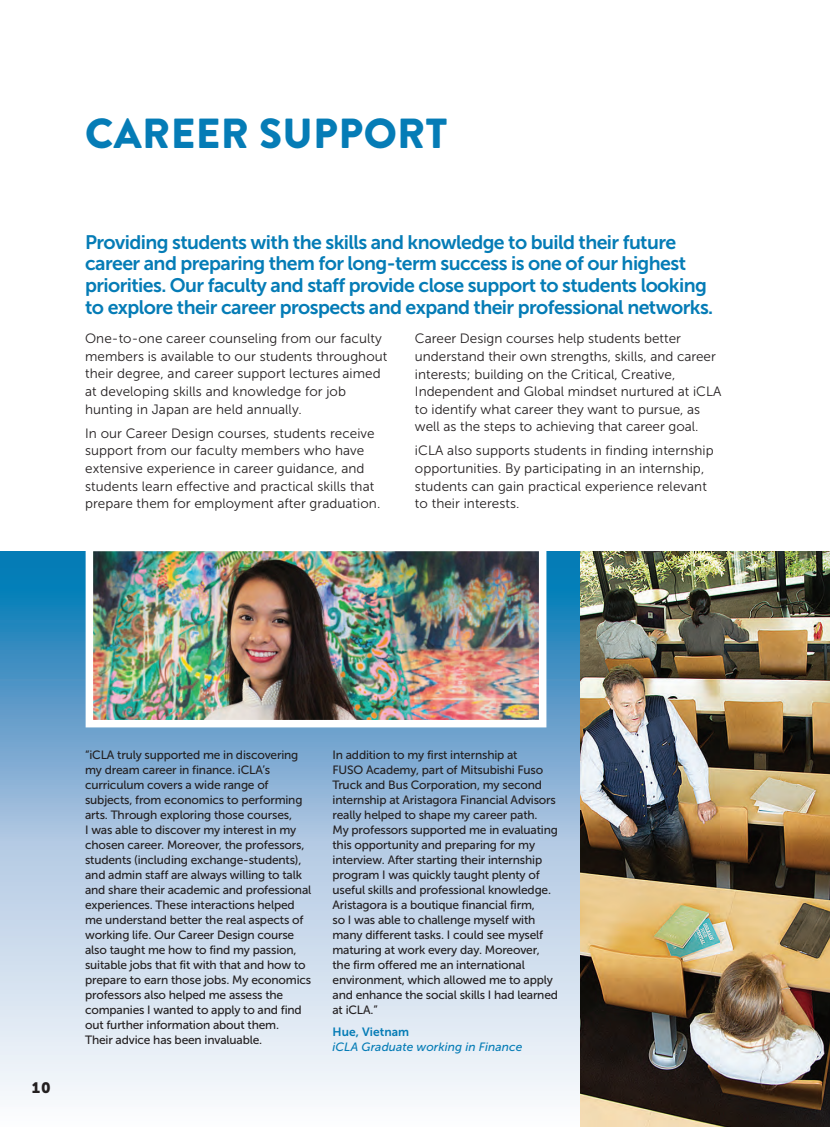
<style>
.page{position:relative;width:830px;height:1127px;background:#fff}
.page>*{position:absolute;margin:0;border:0;box-sizing:border-box;transform-origin:0 0}
.iCLA_MainHeading{font:900 42px "Brandon Grotesque";letter-spacing:.01em;color:#057cb6}
.iCLA_Highlight{font:19.5px/21.8px "Museo Sans 700";letter-spacing:-.03em;color:#057cb6}
.t1{font:15px "Museo Sans 900";color:#231f20}
.iCLA_Body{font:13.5px/17.7px "Museo Sans 300";letter-spacing:.005em;color:#231f20}
.iCLA_Body-2{font:12px/15px "Museo Sans 500";letter-spacing:-.015em;color:#231f20}
.iCLA_Body-3{font:italic 12px/15px "Museo Sans 500";letter-spacing:.005em;color:#057cb6}
.s1{font-family:"Museo Sans 700";font-style:normal}
</style>
<div class="page">
<img style="left:579px;top:551px;width:250px;height:576px">
<svg style="left:0;top:551px;width:579px;height:545px;background:#b1cce4"></svg>
<img style="left:95px;top:553px;width:442px;height:165px">
<div style="left:86px;top:544px;width:460px;height:183px;border:8px solid #fff"></div>
<p class="iCLA_MainHeading" style="left:85px;top:104px;width:363px">CAREER SUPPORT</p>
<p class="iCLA_Highlight" style="left:85px;top:231px;width:629px">Providing students with the skills and knowledge to build their future career and preparing them for long-term success is one of our highest priorities. Our faculty and staff provide close support to students looking to explore their career prospects and expand their professional networks.</p>
<p class="iCLA_Body" style="left:85px;top:330px;width:303px">One-to-one career counseling from our faculty members is available to our students throughout their degree, and career support lectures aimed at developing skills and knowledge for job hunting in Japan are held annually.</p>
<p class="iCLA_Body" style="left:85px;top:424px;width:296px">In our Career Design courses, students receive support from our faculty members who have extensive experience in career guidance, and students learn effective and practical skills that prepare them for employment after graduation.</p>
<p class="iCLA_Body" style="left:415px;top:330px;width:308px">Career Design courses help students better understand their own strengths, skills, and career interests; building on the Critical, Creative, Independent and Global mindset nurtured at iCLA to identify what career they want to pursue, as well as the steps to achieving that career goal.</p>
<p class="iCLA_Body" style="left:415px;top:442px;width:300px">iCLA also supports students in finding internship opportunities. By participating in an internship, students can gain practical experience relevant to their interests.</p>
<p class="t1" style="left:32px;top:1079px;width:20px">10</p>
<p class="iCLA_Body-2" style="left:85px;top:748px;width:227px">“iCLA truly supported me in discovering my dream career in finance. iCLA’s curriculum covers a wide range of subjects, from economics to performing arts. Through exploring those courses,<br>I was able to discover my interest in my chosen career. Moreover, the professors, students (including exchange-students), and admin staff are always willing to talk and share their academic and professional experiences. These interactions helped me understand better the real aspects of working life. Our Career Design course also taught me how to find my passion, suitable jobs that fit with that and how to prepare to earn those jobs. My economics professors also helped me assess the companies I wanted to apply to and find out further information about them.<br>Their advice has been invaluable.</p>
<p class="iCLA_Body-2" style="left:332px;top:748px;width:227px">In addition to my first internship at<br>FUSO Academy, part of Mitsubishi Fuso Truck and Bus Corporation, my second internship at Aristagora Financial Advisors really helped to shape my career path.<br>My professors supported me in evaluating this opportunity and preparing for my interview. After starting their internship program I was quickly taught plenty of useful skills and professional knowledge.<br>Aristagora is a boutique financial firm,<br>so I was able to challenge myself with many different tasks. I could see myself maturing at work every day. Moreover, the firm offered me an international environment, which allowed me to apply and enhance the social skills I had learned at iCLA.”</p>
<p class="iCLA_Body-3" style="left:332px;top:1024px;width:191px"><span class="s1">Hue, Vietnam<br></span>iCLA Graduate working in Finance</p>
</div>
